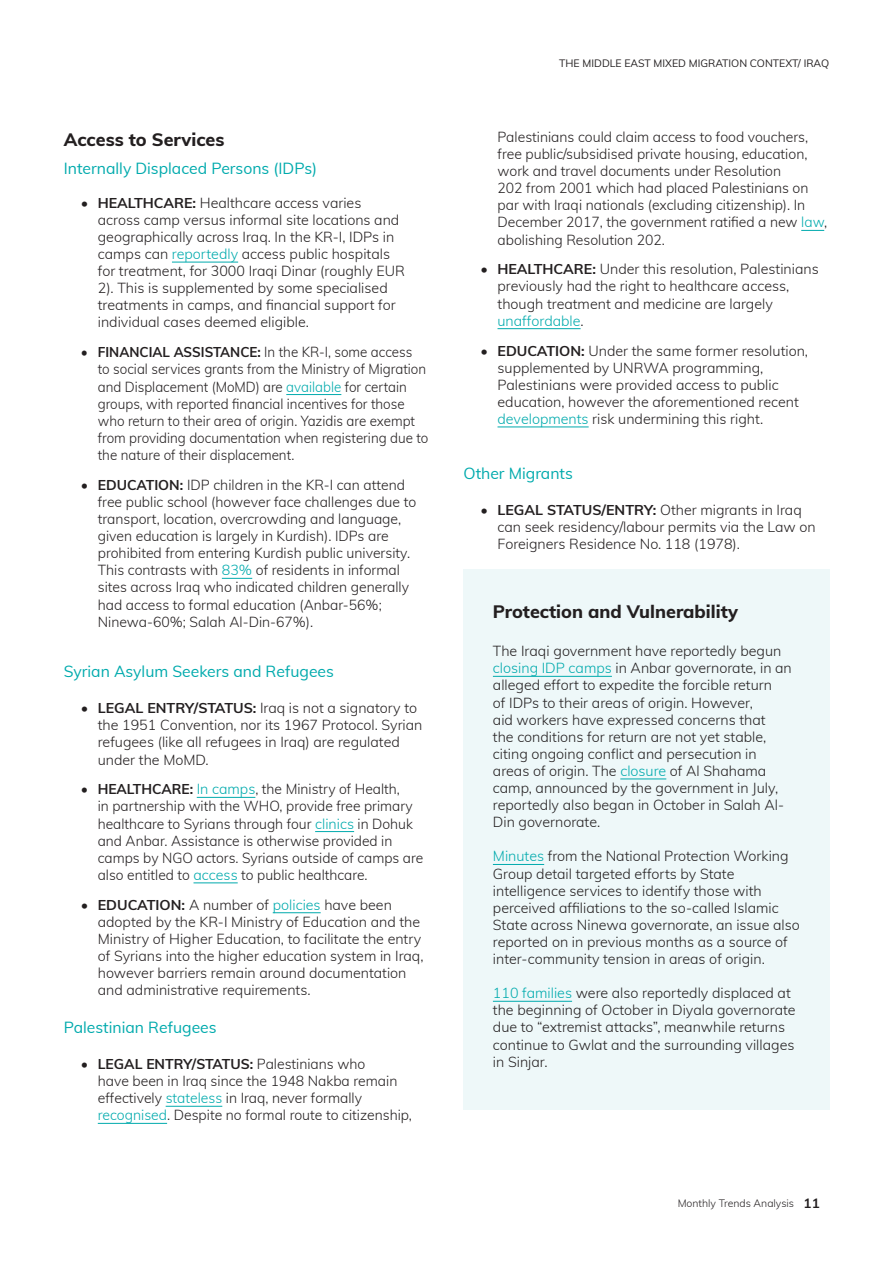
<style>
.page{position:relative;width:893px;height:1263px;background:#fff}
.page>*{position:absolute;margin:0;border:0;box-sizing:border-box;transform-origin:0 0}
.t1{font:800 18px "Muli";color:#231f20}
.t2{font:15.75px "Muli";color:#00aaad}
.t3{font:300 14.25px/17.1px "Muli";color:#231f20}
.t4{font:300 14.25px/17.1px "Muli";color:#231f20;scale:.94 1}
.t5{font:10.5px "Muli";color:#231f20}
.t6{font:300 10.5px "Muli";color:#231f20}
.s1{font-weight:700}
.s2{color:#00aaad}
.s3{font-weight:700;font-size:13.5px}
</style>
<div class="page">
<hr style="left:172px;top:262px;width:66px;height:1px;background:#00aaad">
<hr style="left:286px;top:394px;width:55px;height:1px;background:#00aaad">
<hr style="left:222px;top:578px;width:30px;height:1px;background:#00aaad">
<hr style="left:197px;top:797px;width:58px;height:1px;background:#00aaad">
<hr style="left:315px;top:831px;width:39px;height:1px;background:#00aaad">
<hr style="left:194px;top:882px;width:44px;height:1px;background:#00aaad">
<hr style="left:273px;top:912px;width:48px;height:1px;background:#00aaad">
<hr style="left:166px;top:1106px;width:56px;height:1px;background:#00aaad">
<hr style="left:98px;top:1123px;width:69px;height:1px;background:#00aaad">
<svg style="left:801px;top:230px;width:23px;height:1px"></svg>
<hr style="left:497px;top:328px;width:84px;height:1px;background:#00aaad">
<hr style="left:497px;top:427px;width:92px;height:1px;background:#00aaad">
<div style="left:463px;top:570px;width:366px;height:540px;background:#eef8f9"></div>
<hr style="left:493px;top:676px;width:119px;height:1px;background:#00aaad">
<hr style="left:620px;top:778px;width:46px;height:1px;background:#00aaad">
<hr style="left:493px;top:864px;width:51px;height:1px;background:#00aaad">
<hr style="left:493px;top:1001px;width:79px;height:1px;background:#00aaad">
<p class="t1" style="left:64px;top:126px;width:162px">Access to Services</p>
<p class="t2" style="left:64px;top:156px;width:255px">Internally Displaced Persons (IDPs)</p>
<p class="t3" style="left:98px;top:193px;width:309px;text-indent:-17px"><span class="s1">• HEALTHCARE:</span> Healthcare access varies across camp versus informal site locations and geographically across Iraq. In the KR-I, IDPs in camps can <span class="s2">reportedly</span> access public hospitals for treatment, for 3000 Iraqi Dinar (roughly EUR 2). This is supplemented by some specialised treatments in camps, and financial support for individual cases deemed eligible.</p>
<p class="t4" style="left:98px;top:343px;width:353px;text-indent:-17px"><span class="s1">• FINANCIAL ASSISTANCE:</span> In the KR-I, some access<br>to social services grants from the Ministry of Migration and Displacement (MoMD) are <span class="s2">available</span> for certain groups, with reported financial incentives for those who return to their area of origin. Yazidis are exempt from providing documentation when registering due to the nature of their displacement.</p>
<p class="t3" style="left:98px;top:475px;width:320px;text-indent:-17px"><span class="s1">• EDUCATION:</span> IDP children in the KR-I can attend free public school (however face challenges due to transport, location, overcrowding and language, given education is largely in Kurdish). IDPs are prohibited from entering Kurdish public university.<br>This contrasts with <span class="s2">83%</span> of residents in informal sites across Iraq who indicated children generally had access to formal education (Anbar-56%; Ninewa-60%; Salah Al-Din-67%).</p>
<p class="t2" style="left:64px;top:660px;width:272px">Syrian Asylum Seekers and Refugees</p>
<p class="t3" style="left:98px;top:699px;width:326px;text-indent:-17px"><span class="s1">• LEGAL ENTRY/STATUS:</span> Iraq is not a signatory to the 1951 Convention, nor its 1967 Protocol. Syrian refugees (like all refugees in Iraq) are regulated under the MoMD.</p>
<p class="t3" style="left:98px;top:780px;width:327px;text-indent:-17px"><span class="s1">• HEALTHCARE:</span> <span class="s2">In camps</span>, the Ministry of Health,<br>in partnership with the WHO, provide free primary healthcare to Syrians through four <span class="s2">clinics</span> in Dohuk and Anbar. Assistance is otherwise provided in camps by NGO actors. Syrians outside of camps are also entitled to <span class="s2">access</span> to public healthcare.</p>
<p class="t3" style="left:98px;top:895px;width:327px;text-indent:-17px"><span class="s1">• EDUCATION:</span> A number of <span class="s2">policies</span> have been adopted by the KR-I Ministry of Education and the Ministry of Higher Education, to facilitate the entry of Syrians into the higher education system in Iraq, however barriers remain around documentation and administrative requirements.</p>
<p class="t2" style="left:64px;top:1016px;width:154px">Palestinian Refugees</p>
<p class="t3" style="left:98px;top:1055px;width:316px;text-indent:-17px"><span class="s1">• LEGAL ENTRY/STATUS:</span> Palestinians who<br>have been in Iraq since the 1948 Nakba remain effectively <span class="s2">stateless</span> in Iraq, never formally <span class="s2">recognised</span>. Despite no formal route to citizenship,</p>
<p class="t5" style="left:559px;top:55px;width:271px">THE MIDDLE EAST MIXED MIGRATION CONTEXT/ IRAQ</p>
<p class="t3" style="left:497px;top:128px;width:331px">Palestinians could claim access to food vouchers, free public/subsidised private housing, education, work and travel documents under Resolution<br>202 from 2001 which had placed Palestinians on par with Iraqi nationals (excluding citizenship). In December 2017, the government ratified a new <span class="s2">law</span>, abolishing Resolution 202.</p>
<p class="t3" style="left:497px;top:260px;width:323px;text-indent:-17px"><span class="s1">• HEALTHCARE:</span> Under this resolution, Palestinians previously had the right to healthcare access, though treatment and medicine are largely <span class="s2">unaffordable</span>.</p>
<p class="t3" style="left:497px;top:341px;width:312px;text-indent:-17px"><span class="s1">• EDUCATION:</span> Under the same former resolution, supplemented by UNRWA programming, Palestinians were provided access to public education, however the aforementioned recent <span class="s2">developments</span> risk undermining this right.</p>
<p class="t2" style="left:463px;top:462px;width:111px">Other Migrants</p>
<p class="t3" style="left:497px;top:500px;width:320px;text-indent:-17px"><span class="s1">• LEGAL STATUS/ENTRY:</span> Other migrants in Iraq can seek residency/labour permits via the Law on<br>Foreigners Residence No. 118 (1978).</p>
<p class="t1" style="left:493px;top:598px;width:247px">Protection and Vulnerability</p>
<p class="t3" style="left:493px;top:642px;width:300px">The Iraqi government have reportedly begun <span class="s2">closing IDP camps</span> in Anbar governorate, in an alleged effort to expedite the forcible return<br>of IDPs to their areas of origin. However,<br>aid workers have expressed concerns that<br>the conditions for return are not yet stable, citing ongoing conflict and persecution in areas of origin. The <span class="s2">closure</span> of Al Shahama camp, announced by the government in July, reportedly also began in October in Salah Al-Din governorate.</p>
<p class="t3" style="left:493px;top:847px;width:308px"><span class="s2">Minutes</span> from the National Protection Working Group detail targeted efforts by State intelligence services to identify those with perceived affiliations to the so-called Islamic State across Ninewa governorate, an issue also reported on in previous months as a source of inter-community tension in areas of origin.</p>
<p class="t3" style="left:493px;top:984px;width:304px"><span class="s2">110 families</span> were also reportedly displaced at the beginning of October in Diyala governorate due to “extremist attacks”, meanwhile returns continue to Gwlat and the surrounding villages in Sinjar.</p>
<p class="t6" style="left:678px;top:1195px;width:144px">Monthly Trends Analysis <span class="s3">11</span></p>
</div>
